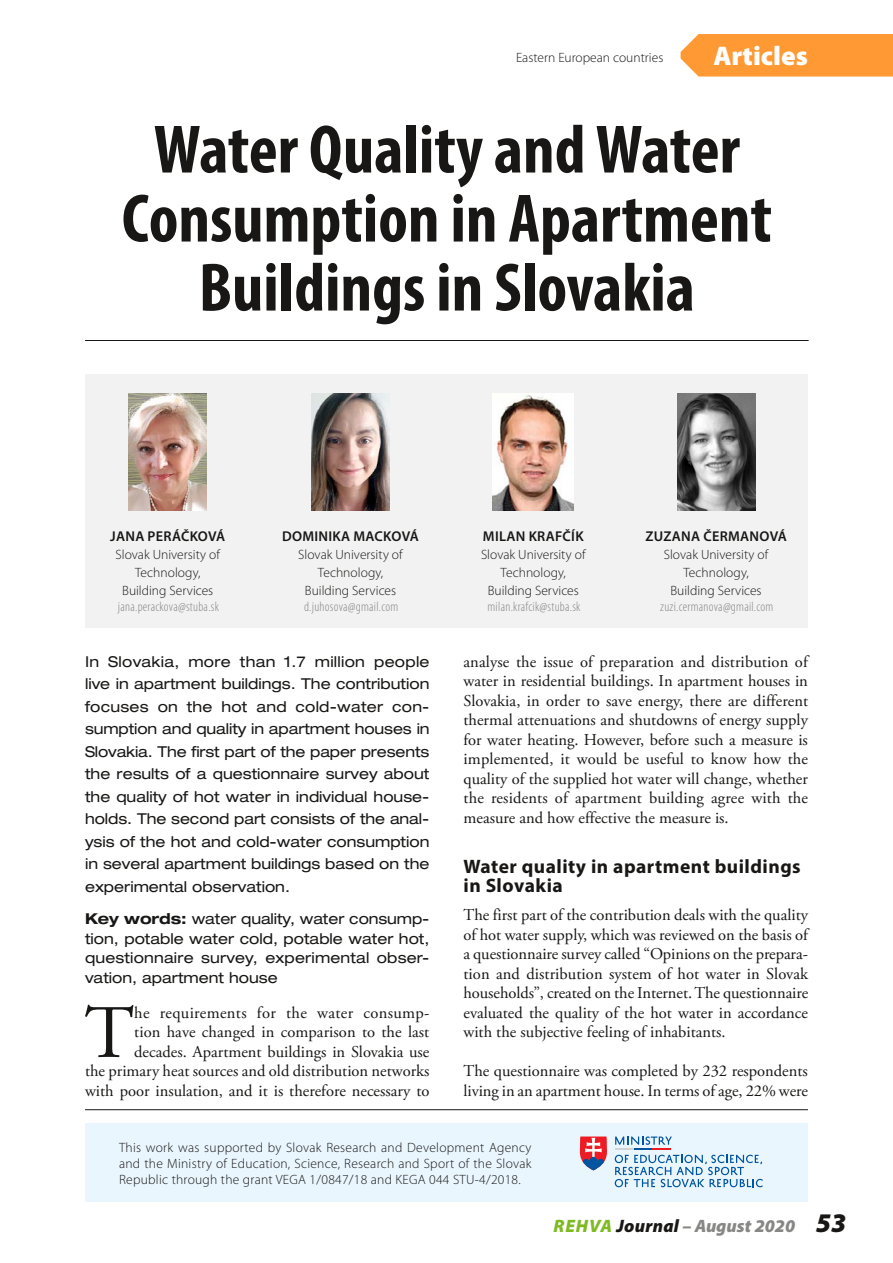
<style>
.page{position:relative;width:893px;height:1263px;background:#fff}
.page>*{position:absolute;margin:0;border:0;box-sizing:border-box;transform-origin:0 0}
.Normal_aloitus{font:75.3px "Adobe Garamond Pro";color:#181716}
.Heading_1{font:700 condensed 69px/69px "Myriad Pro";color:#181716;text-align:center}
.t1{font:900 27px "Myriad Pro";color:#fff}
.Heading_2{font:700 19.5px/19.5px "Myriad Pro";letter-spacing:.025em;color:#181716}
.zPage_Number{font:italic 900 18px "Myriad Pro";letter-spacing:.005em;color:#878786}
.Normal_aloitus-2{font:16.5px/19.5px "Adobe Garamond Pro";color:#181716;text-align:justify}
.Heading_4{font:expanded 15px/22.5px "Helvetica Neue LT Std";color:#181716;text-align:justify}
.Heading_4_keywords{font:expanded 15px/19.5px "Helvetica Neue LT Std";letter-spacing:.01em;color:#181716;text-align:justify}
.Heading_6{font:600 14.25px "Myriad Pro";letter-spacing:.02em;color:#181716}
.Heading_5{font:300 13.5px/18px "Myriad Pro";color:#181716;text-align:center}
.Caption_copy{font:300 13.5px/16.2px "Myriad Pro";letter-spacing:.02em;color:#181716;text-align:justify}
.Heading_5_E-mail{font:300 condensed 13.5px "Myriad Pro";letter-spacing:.02em;color:#878786}
.Caption_copy-2{font:300 13.5px "Myriad Pro";color:#181716}
.s1{font-weight:700}
.s2{color:#7fba23}
.s3{color:#181716}
.s4{font-size:27px;color:#181716}
</style>
<div class="page">
<div style="left:85px;top:374px;width:723px;height:254px;background:#f2f2f2"></div>
<hr style="left:85px;top:340px;width:724px;height:1px;background:#181716">
<img style="left:312px;top:394px;width:78px;height:117px">
<img style="left:129px;top:394px;width:78px;height:117px">
<img style="left:493px;top:394px;width:81px;height:117px">
<img style="left:677px;top:394px;width:78px;height:117px">
<div style="left:85px;top:1124px;width:723px;height:78px;background:#eaf6fe"></div>
<hr style="left:85px;top:1109px;width:723px;height:1px;background:#181716">
<svg style="left:615px;top:1155px;width:148px;height:32px"></svg>
<svg style="left:615px;top:1136px;width:57px;height:13px"></svg>
<svg style="left:580px;top:1136px;width:27px;height:34px"></svg>
<div style="left:681px;top:34px;width:212px;height:43px;background:#f93"></div>
<p class="Caption_copy-2" style="left:516px;top:49px;width:149px">Eastern European countries</p>
<h3 class="t1" style="left:713px;top:37px;width:96px">Articles</h3>
<p class="Heading_1" style="left:122px;top:114px;width:652px">Water Quality and Water<br>Consumption in Apartment<br>Buildings in Slovakia</p>
<p class="Heading_6" style="left:110px;top:527px;width:117px">JANA PERÁČKOVÁ</p>
<p class="Heading_5" style="left:116px;top:545px;width:106px">Slovak University of<br>Technology,<br>Building Services</p>
<p class="Heading_5_E-mail" style="left:118px;top:599px;width:103px">jana.perackova@stuba.sk</p>
<p class="Heading_6" style="left:282px;top:527px;width:138px">DOMINIKA MACKOVÁ</p>
<p class="Heading_5" style="left:298px;top:545px;width:106px">Slovak University of<br>Technology,<br>Building Services</p>
<p class="Heading_5_E-mail" style="left:304px;top:599px;width:96px">d.juhosova@gmail.com</p>
<p class="Heading_4" style="left:85px;top:650px;width:346px">In Slovakia, more than 1.7 million people live in apartment buildings. The contribution focuses on the hot and cold-water con&shy;sumption and quality in apartment houses in Slovakia. The first part of the paper presents the results of a questionnaire survey about the quality of hot water in individual house&shy;holds. The second part consists of the anal&shy;ysis of the hot and cold-water consumption in several apartment buildings based on the experimental observation.</p>
<p class="Heading_4_keywords" style="left:85px;top:909px;width:346px"><span class="s1">Key words:</span> water quality, water consump&shy;tion, potable water cold, potable water hot, questionnaire survey, experimental obser&shy;vation, apartment house</p>
<p class="Normal_aloitus" style="left:85px;top:988px;width:51px">T</p>
<p class="Normal_aloitus-2" style="left:85px;top:1003px;width:346px;text-align:right">he requirements for the water consump-<br>tion have changed in comparison to the last decades. Apartment buildings in Slovakia use<br>the primary heat sources and old distribution networks with poor insulation, and it is therefore necessary to</p>
<p class="Heading_6" style="left:483px;top:527px;width:102px">MILAN KRAFČÍK</p>
<p class="Heading_5" style="left:481px;top:545px;width:106px">Slovak University of<br>Technology,<br>Building Services</p>
<p class="Heading_5_E-mail" style="left:487px;top:599px;width:95px">milan.krafcik@stuba.sk</p>
<p class="Heading_6" style="left:645px;top:527px;width:143px">ZUZANA ČERMANOVÁ</p>
<p class="Heading_5" style="left:664px;top:545px;width:106px">Slovak University of<br>Technology,<br>Building Services</p>
<p class="Heading_5_E-mail" style="left:660px;top:599px;width:115px">zuzi.cermanova@gmail.com</p>
<p class="Normal_aloitus-2" style="left:463px;top:652px;width:346px">analyse the issue of preparation and distribution of water in residential buildings. In apartment houses in Slovakia, in order to save energy, there are different thermal attenuations and shutdowns of energy supply for water heating. However, before such a measure is implemented, it would be useful to know how the quality of the supplied hot water will change, whether the residents of apartment building agree with the measure and how effective the measure is.</p>
<p class="Heading_2" style="left:463px;top:856px;width:339px">Water quality in apartment buildings in Slovakia</p>
<p class="Normal_aloitus-2" style="left:463px;top:906px;width:346px">The first part of the contribution deals with the quality of hot water supply, which was reviewed on the basis of a questionnaire survey called “Opinions on the prepara&shy;tion and distribution system of hot water in Slovak households”, created on the Internet. The questionnaire evaluated the quality of the hot water in accordance with the subjective feeling of inhabitants.</p>
<p class="Normal_aloitus-2" style="left:463px;top:1062px;width:346px">The questionnaire was completed by 232 respondents living in an apartment house. In terms of age, 22% were</p>
<p class="Caption_copy" style="left:119px;top:1139px;width:414px">This work was supported by Slovak Research and Development Agency and the Ministry of Education, Science, Research and Sport of the Slovak Republic through the grant VEGA 1/0847/18 and KEGA 044 STU-4/2018.</p>
<p class="zPage_Number" style="left:553px;top:1214px;width:294px"><span class="s2">REHVA</span> <span class="s3">Journal</span> – August 2020 <span class="s4">53</span></p>
</div>
